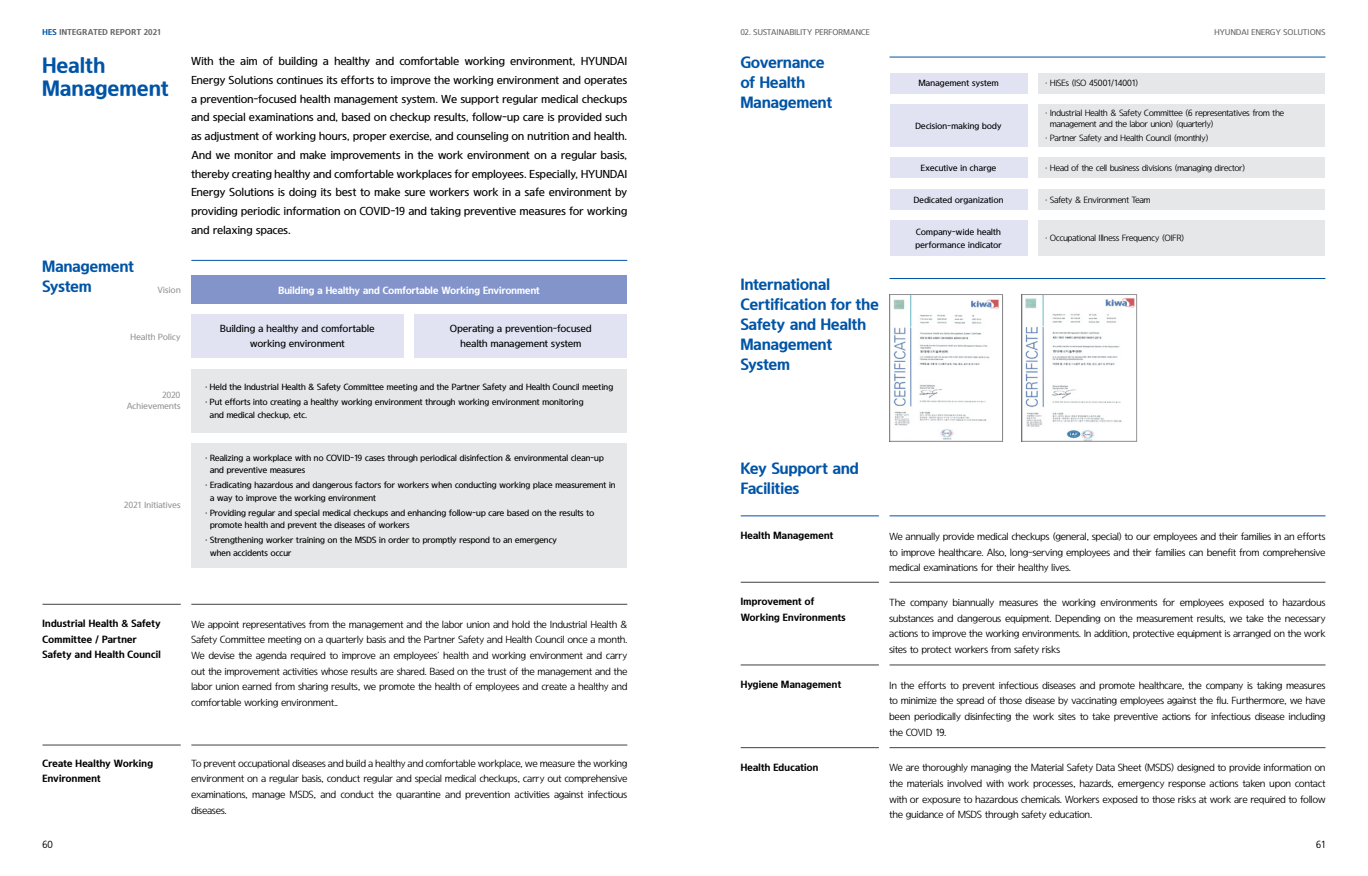
<style>
.page{position:relative;width:1368px;height:876px;background:#fff}
.page>*{position:absolute;margin:0;border:0;box-sizing:border-box;transform-origin:0 0}
.t1{font:700 21.25px/23.1px "HYUNDAI";letter-spacing:.015em;color:#0054a6}
.t2{font:700 15.62px/20px "HYUNDAI";color:#0054a6}
.t3{font:500 11.25px/18.8px "HYUNDAI";letter-spacing:.005em;color:#000;text-align:justify}
.t4{font:300 10px/15.6px "HYUNDAI";letter-spacing:.01em;color:#000;text-align:justify}
.t5{font:700 10px/15.6px "HYUNDAI";letter-spacing:.015em;color:#000}
.t6{font:500 10px/15px "HYUNDAI";letter-spacing:.015em;color:#000;text-align:center}
.t7{font:700 10px "HYUNDAI";color:#fff}
.t8{font:500 8.75px/12.5px "HYUNDAI";color:#000}
.t9{font:300 8.75px/11.2px "HYUNDAI";color:#000}
.t10{font:500 8.75px/12.5px "HYUNDAI";letter-spacing:.02em;color:#000}
.t11{font:500 8.75px/11.2px "HYUNDAI";letter-spacing:.01em;color:#939598;text-align:right}
.t12{font:500 8.12px "HYUNDAI";letter-spacing:.025em;color:#636466}
.t13{font:700 8.12px "HYUNDAI";letter-spacing:.02em;color:#636466}
.s1{color:#0054a6}
</style>
<div class="page">
<hr style="left:191px;top:260px;width:436px;height:1px;background:#0054a6">
<div style="left:191px;top:276px;width:436px;height:28px;background:#8394ca"></div>
<div style="left:415px;top:314px;width:212px;height:44px;background:#e1e3f3"></div>
<div style="left:191px;top:314px;width:213px;height:44px;background:#e1e3f3"></div>
<div style="left:191px;top:368px;width:436px;height:64px;background:#e6e7e8"></div>
<div style="left:191px;top:443px;width:436px;height:124px;background:#e6e7e8"></div>
<hr style="left:43px;top:604px;width:138px;height:1px;background:#414042">
<hr style="left:191px;top:604px;width:436px;height:1px;background:#414042">
<hr style="left:43px;top:744px;width:138px;height:1px;background:#414042">
<hr style="left:191px;top:744px;width:436px;height:1px;background:#414042">
<hr style="left:889px;top:57px;width:436px;height:1px;background:#0054a6">
<div style="left:1038px;top:72px;width:287px;height:21px;background:#e6e7e8"></div>
<div style="left:890px;top:72px;width:137px;height:21px;background:#e1e3f3"></div>
<div style="left:1038px;top:104px;width:287px;height:43px;background:#e6e7e8"></div>
<div style="left:890px;top:104px;width:137px;height:43px;background:#e1e3f3"></div>
<div style="left:1038px;top:157px;width:287px;height:21px;background:#e6e7e8"></div>
<div style="left:890px;top:157px;width:137px;height:21px;background:#e1e3f3"></div>
<div style="left:1038px;top:220px;width:287px;height:36px;background:#e6e7e8"></div>
<div style="left:890px;top:220px;width:137px;height:36px;background:#e1e3f3"></div>
<div style="left:1038px;top:189px;width:287px;height:21px;background:#e6e7e8"></div>
<div style="left:890px;top:189px;width:137px;height:21px;background:#e1e3f3"></div>
<hr style="left:741px;top:582px;width:138px;height:1px;background:#414042">
<hr style="left:889px;top:582px;width:436px;height:1px;background:#414042">
<hr style="left:741px;top:515px;width:138px;height:1px;background:#0054a6">
<hr style="left:889px;top:515px;width:436px;height:1px;background:#0054a6">
<hr style="left:741px;top:664px;width:138px;height:1px;background:#414042">
<hr style="left:889px;top:664px;width:436px;height:1px;background:#414042">
<hr style="left:741px;top:747px;width:138px;height:1px;background:#414042">
<hr style="left:889px;top:747px;width:436px;height:1px;background:#414042">
<hr style="left:889px;top:278px;width:436px;height:1px;background:#0054a6">
<svg style="left:893px;top:296px;width:106px;height:143px"></svg>
<div style="left:889px;top:294px;width:114px;height:147px;border:1px solid #939598"></div>
<svg style="left:1025px;top:296px;width:110px;height:143px"></svg>
<div style="left:1022px;top:294px;width:115px;height:147px;border:1px solid #939598"></div>
<p class="t13" style="left:43px;top:28px;width:120px"><span class="s1">HES</span> INTEGRATED REPORT 2021</p>
<p class="t12" style="left:1214px;top:28px;width:113px">HYUNDAI ENERGY SOLUTIONS</p>
<p class="t12" style="left:741px;top:28px;width:22px">02. Sustainability</p>
<p class="t12" style="left:815px;top:28px;width:11px">Performance</p>
<h1 class="t1" style="left:43px;top:54px;width:128px">Health<br>Management</h1>
<p class="t3" style="left:191px;top:52px;width:437px">With the aim of building a healthy and comfortable working environment, HYUNDAI Energy Solutions continues its efforts to improve the working environment and operates a prevention-focused health management system. We support regular medical checkups and special examinations and, based on checkup results, follow-up care is provided such as adjustment of working hours, proper exercise, and counseling on nutrition and health.<br>And we monitor and make improvements in the work environment on a regular basis, thereby creating healthy and comfortable workplaces for employees. Especially, HYUNDAI Energy Solutions is doing its best to make sure workers work in a safe environment by providing periodic information on COVID-19 and taking preventive measures for working and relaxing spaces.</p>
<h2 class="t2" style="left:43px;top:256px;width:93px">Management<br>System</h2>
<p class="t7" style="left:278px;top:285px;width:263px">Building a Healthy and Comfortable Working Environment</p>
<p class="t6" style="left:450px;top:321px;width:143px">Operating a prevention-focused health management system</p>
<p class="t11" style="left:158px;top:284px;width:25px">Vision</p>
<p class="t11" style="left:131px;top:331px;width:52px">Health Policy</p>
<p class="t6" style="left:220px;top:321px;width:156px">Building a healthy and comfortable working environment</p>
<p class="t8" style="left:205px;top:379px;width:409px;line-height:15px">· Held the Industrial Health &amp; Safety Committee meeting and the Partner Safety and Health Council meeting · Put efforts into creating a healthy working environment through working environment monitoring</p>
<p class="t8" style="left:210px;top:408px;width:99px">and medical checkup, etc.</p>
<p class="t8" style="left:210px;top:451px;width:395px;text-indent:-4px">· Realizing a workplace with no COVID-19 cases through periodical disinfection &amp; environmental clean-up and preventive measures</p>
<p class="t8" style="left:210px;top:479px;width:407px;text-indent:-4px">· Eradicating hazardous and dangerous factors for workers when conducting working place measurement in a way to improve the working environment</p>
<p class="t8" style="left:210px;top:506px;width:386px;text-indent:-4px">· Providing regular and special medical checkups and enhancing follow-up care based on the results to promote health and prevent the diseases of workers</p>
<p class="t8" style="left:210px;top:534px;width:349px;text-indent:-4px">· Strengthening worker training on the MSDS in order to promptly respond to an emergency when accidents occur</p>
<p class="t11" style="left:127px;top:389px;width:56px">2020<br>Achievements</p>
<p class="t11" style="left:124px;top:500px;width:58px">2021 Initiatives</p>
<p class="t5" style="left:43px;top:616px;width:120px">Industrial Health &amp; Safety<br>Committee / Partner<br>Safety and Health Council</p>
<p class="t4" style="left:191px;top:616px;width:437px">We appoint representatives from the management and the labor union and hold the Industrial Health &amp; Safety Committee meeting on a quarterly basis and the Partner Safety and Health Council once a month.<br>We devise the agenda required to improve an employees’ health and working environment and carry out the improvement activities whose results are shared. Based on the trust of the management and the labor union earned from sharing results, we promote the health of employees and create a healthy and comfortable working environment..</p>
<p class="t5" style="left:43px;top:755px;width:112px">Create Healthy Working<br>Environment</p>
<p class="t4" style="left:191px;top:755px;width:437px">To prevent occupational diseases and build a healthy and comfortable workplace, we measure the working environment on a regular basis, conduct regular and special medical checkups, carry out comprehensive examinations, manage MSDS, and conduct the quarantine and prevention activities against infectious diseases.</p>
<h2 class="t2" style="left:741px;top:53px;width:93px">Governance of Health<br>Management</h2>
<h2 class="t2" style="left:741px;top:275px;width:140px">International<br>Certification for the<br>Safety and Health<br>Management<br>System</h2>
<p class="t10" style="left:919px;top:77px;width:81px">Management system</p>
<p class="t9" style="left:1045px;top:78px;width:94px">· HiSEs (ISO 45001/14001)</p>
<p class="t9" style="left:1050px;top:107px;width:235px;text-indent:-5px">· Industrial Health &amp; Safety Committee (6 representatives from the management and the labor union) (quarterly)</p>
<p class="t9" style="left:1045px;top:132px;width:164px">· Partner Safety and Health Council (monthly)</p>
<p class="t8" style="left:915px;top:119px;width:88px">Decision-making body</p>
<p class="t8" style="left:921px;top:162px;width:77px">Executive in charge</p>
<p class="t9" style="left:1045px;top:162px;width:201px">· Head of the cell business divisions (managing director)</p>
<p class="t8" style="left:914px;top:193px;width:91px">Dedicated organization</p>
<p class="t9" style="left:1045px;top:194px;width:106px">· Safety &amp; Environment Team</p>
<p class="t10" style="left:915px;top:226px;width:88px">Company-wide health performance indicator</p>
<p class="t9" style="left:1045px;top:233px;width:140px">· Occupational Illness Frequency (OIFR)</p>
<h2 class="t2" style="left:741px;top:459px;width:120px">Key Support and<br>Facilities</h2>
<p class="t5" style="left:741px;top:528px;width:94px">Health Management</p>
<p class="t4" style="left:889px;top:528px;width:437px">We annually provide medical checkups (general, special) to our employees and their families in an efforts to improve healthcare. Also, long-serving employees and their families can benefit from comprehensive medical examinations for their healthy lives.</p>
<p class="t5" style="left:741px;top:594px;width:107px">Improvement of<br>Working Environments</p>
<p class="t4" style="left:889px;top:594px;width:437px">The company biannually measures the working environments for employees exposed to hazardous substances and dangerous equipment. Depending on the measurement results, we take the necessary actions to improve the working environments. In addition, protective equipment is arranged on the work sites to protect workers from safety risks</p>
<p class="t5" style="left:741px;top:677px;width:102px">Hygiene Management</p>
<p class="t4" style="left:889px;top:677px;width:437px">In the efforts to prevent infectious diseases and promote healthcare, the company is taking measures to minimize the spread of those disease by vaccinating employees against the flu. Furthermore, we have been periodically disinfecting the work sites to take preventive actions for infectious disease including the COVID 19.</p>
<p class="t5" style="left:741px;top:759px;width:79px">Health Education</p>
<p class="t4" style="left:889px;top:759px;width:437px">We are thoroughly managing the Material Safety Data Sheet (MSDS) designed to provide information on the materials involved with work processes, hazards, emergency response actions taken upon contact with or exposure to hazardous chemicals. Workers exposed to those risks at work are required to follow the guidance of MSDS through safety education.</p>
<p class="t4" style="left:43px;top:836px;width:12px">60</p>
<p class="t4" style="left:1316px;top:836px;width:11px">61</p>
</div>
